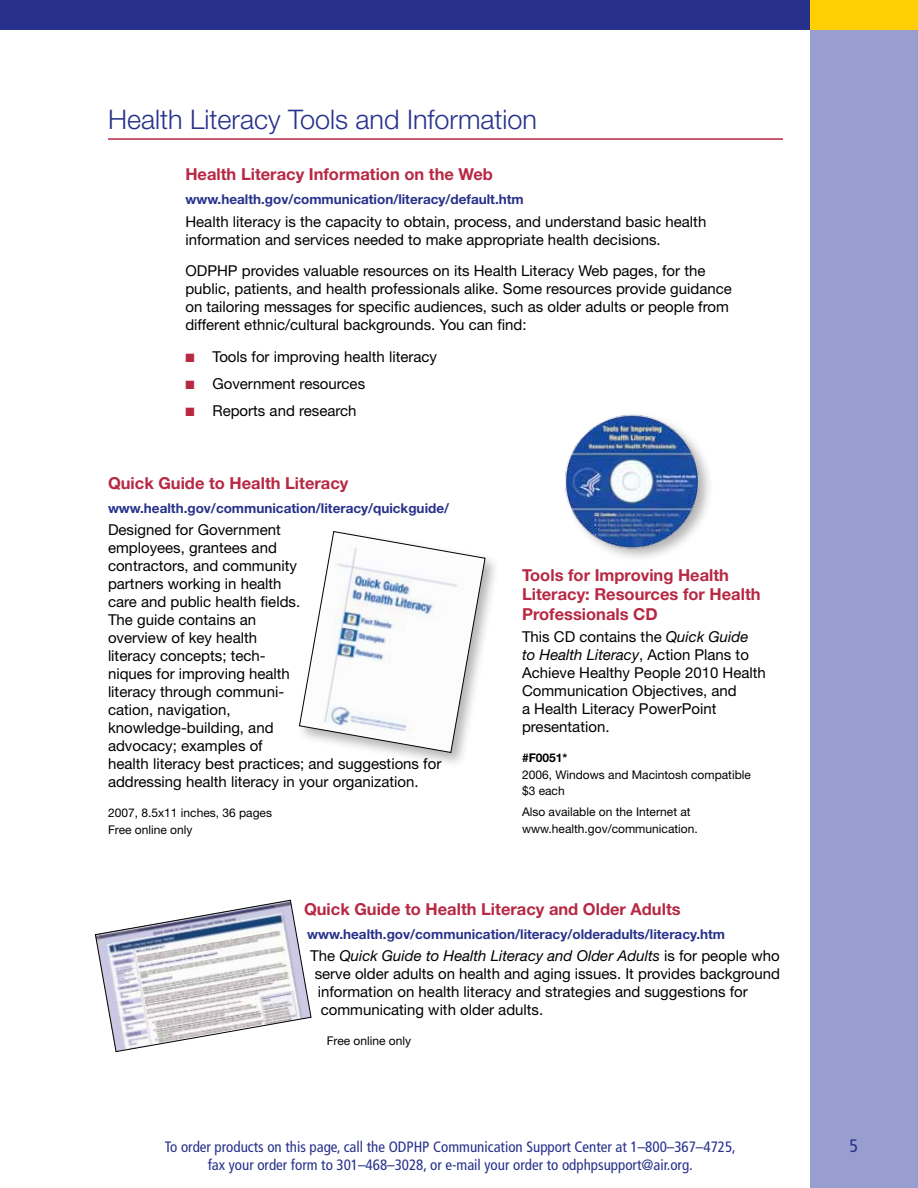
<style>
.page{position:relative;width:918px;height:1188px;background:#fff}
.page>*{position:absolute;margin:0;border:0;box-sizing:border-box;transform-origin:0 0}
.t1{font:300 27px "Helvetica Neue";color:#27318b}
.t2{font:condensed 18px "Frutiger";color:#27318b}
.t3{font:700 16.5px/19.5px "Helvetica Neue";color:#b72843}
.t4{font:15px/18px "Helvetica Neue";color:#000}
.t5{font:condensed 15px "Frutiger";color:#27318b}
.t6{font:italic 15px "Helvetica Neue";color:#000}
.t7{font:700 13.5px "Helvetica Neue";color:#27318b}
.t8{font:12px/16.5px "Helvetica Neue";color:#000}
.t9{font:12px "Zapf Dingbats";color:#b72843}
.s1{font-style:italic}
.s2{font-weight:700}
.s3{font-style:normal}
</style>
<div class="page">
<div style="left:810px;top:29px;width:108px;height:1159px;background:#989fd0"></div>
<div style="left:1px;top:0;width:809px;height:29px;background:#27318b"></div>
<div style="left:810px;top:0;width:108px;height:29px;background:#ffcf01"></div>
<hr style="left:108px;top:138px;width:675px;height:2px;background:#b72843">
<div style="left:562px;top:411px;width:151px;height:152px;background:#000;opacity:.3"></div>
<img style="left:562px;top:411px;width:146px;height:143px">
<div style="left:295px;top:527px;width:205px;height:240px;background:#000;opacity:.3"></div>
<svg style="left:299px;top:531px;width:187px;height:222px"></svg>
<svg style="left:95px;top:900px;width:217px;height:152px"></svg>
<h1 class="t1" style="left:108px;top:103px;width:431px">Health Literacy Tools and Information</h1>
<h2 class="t3" style="left:185px;top:164px;width:309px">Health Literacy Information on the Web</h2>
<p class="t7" style="left:185px;top:191px;width:340px">www.health.gov/communication/literacy/default.htm</p>
<p class="t4" style="left:185px;top:212px;width:522px">Health literacy is the capacity to obtain, process, and understand basic health information and services needed to make appropriate health decisions.</p>
<p class="t4" style="left:185px;top:262px;width:548px">ODPHP provides valuable resources on its Health Literacy Web pages, for the public, patients, and health professionals alike. Some resources provide guidance on tailoring messages for specific audiences, such as older adults or people from different ethnic/cultural backgrounds. You can find:</p>
<p class="t9" style="left:185px;top:352px;width:11px">■</p>
<p class="t4" style="left:212px;top:347px;width:226px">Tools for improving health literacy</p>
<p class="t9" style="left:185px;top:379px;width:11px">■</p>
<p class="t4" style="left:212px;top:374px;width:154px">Government resources</p>
<p class="t9" style="left:185px;top:406px;width:11px">■</p>
<p class="t4" style="left:212px;top:401px;width:146px">Reports and research</p>
<h2 class="t3" style="left:108px;top:473px;width:242px">Quick Guide to Health Literacy</h2>
<p class="t7" style="left:108px;top:499px;width:343px">www.health.gov/communication/literacy/quickguide/</p>
<p class="t4" style="left:108px;top:521px;width:335px">Designed for Government<br>employees, grantees and<br>contractors, and community<br>partners working in health<br>care and public health fields.<br>The guide contains an<br>overview of key health<br>literacy concepts; tech-<br>niques for improving health<br>literacy through communi-<br>cation, navigation,<br>knowledge-building, and<br>advocacy; examples of<br>health literacy best practices; and suggestions for addressing health literacy in your organization.</p>
<p class="t8" style="left:108px;top:804px;width:166px">2007, 8.5x11 inches, 36 pages<br>Free online only</p>
<h2 class="t3" style="left:522px;top:565px;width:240px">Tools for Improving Health<br>Literacy: Resources for Health<br>Professionals CD</h2>
<p class="t4" style="left:522px;top:628px;width:245px">This CD contains the <span class="s1">Quick Guide<br>to Health Literacy</span>, Action Plans to<br>Achieve Healthy People 2010 Health<br>Communication Objectives, and<br>a Health Literacy PowerPoint presentation.</p>
<p class="t8" style="left:522px;top:749px;width:230px"><span class="s2">#F0051*<br></span>2006, Windows and Macintosh compatible $3 each</p>
<p class="t8" style="left:522px;top:803px;width:170px">Also available on the Internet at</p>
<p class="t8" style="left:522px;top:820px;width:177px">www.health.gov/communication.</p>
<h2 class="t3" style="left:304px;top:899px;width:378px">Quick Guide to Health Literacy and Older Adults</h2>
<p class="t7" style="left:307px;top:925px;width:419px">www.health.gov/communication/literacy/olderadults/literacy.htm</p>
<p class="t6" style="left:310px;top:947px;width:471px"><span class="s3">The</span> Quick Guide to Health Literacy and Older Adults <span class="s3">is for people who</span></p>
<p class="t4" style="left:315px;top:965px;width:467px">serve older adults on health and aging issues. It provides background</p>
<p class="t4" style="left:318px;top:983px;width:432px">information on health literacy and strategies and suggestions for</p>
<p class="t4" style="left:321px;top:1001px;width:224px">communicating with older adults.</p>
<p class="t8" style="left:327px;top:1032px;width:86px">Free online only</p>
<p class="t5" style="left:165px;top:1138px;width:573px">to order products on this page, call the odphp communication support center at 1–800–367–4725,</p>
<p class="t2" style="left:849px;top:1135px;width:10px">5</p>
<p class="t5" style="left:208px;top:1156px;width:487px">fax your order form to 301–468–3028, or e-mail your order to odphpsupport@air.org.</p>
</div>
